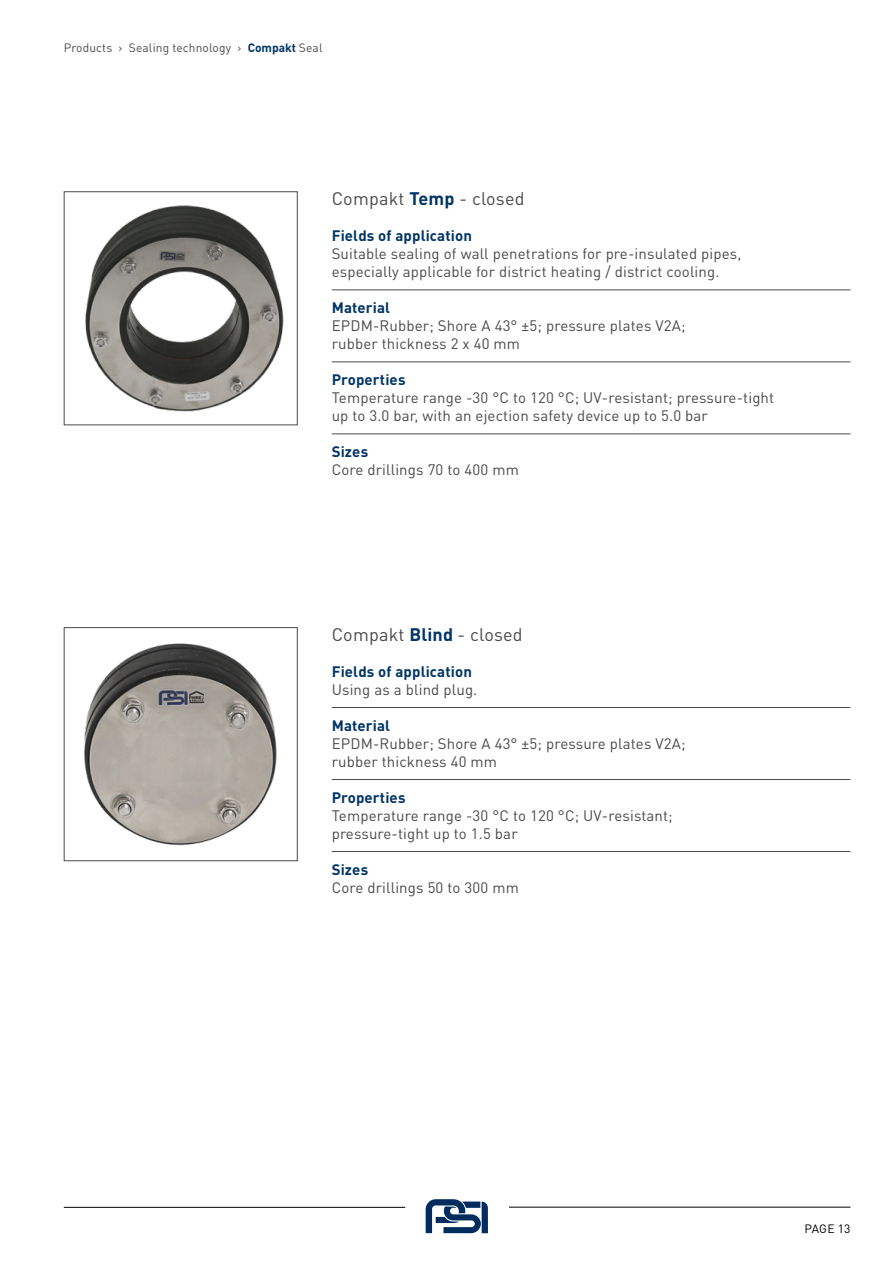
<style>
.page{position:relative;width:893px;height:1263px;background:#fff}
.page>*{position:absolute;margin:0;border:0;box-sizing:border-box;transform-origin:0 0}
.t1{font:18px "DIN Pro";letter-spacing:.01em;color:#4a4a49}
.t2{font:15px/18px "DIN Pro";letter-spacing:.01em;color:#4a4a49}
.t3{font:700 15px "DIN Pro";letter-spacing:.01em;color:#003565}
.t4{font:12px "DIN Pro";letter-spacing:.01em;color:#4a4a49}
.t5{font:12px "DIN Pro";letter-spacing:.01em;color:#000}
.s1{font-weight:700;color:#003565}
</style>
<div class="page">
<img style="left:85px;top:205px;width:199px;height:207px">
<div style="left:64px;top:191px;width:234px;height:234px;border:1px solid #4a4a49"></div>
<img style="left:84px;top:643px;width:193px;height:203px">
<div style="left:64px;top:627px;width:234px;height:234px;border:1px solid #4a4a49"></div>
<svg style="left:426px;top:1199px;width:62px;height:34px"></svg>
<hr style="left:64px;top:1207px;width:341px;height:1px;background:#000">
<hr style="left:509px;top:1207px;width:341px;height:1px;background:#000">
<hr style="left:332px;top:289px;width:518px;height:1px;background:#4a4a49">
<hr style="left:332px;top:361px;width:518px;height:1px;background:#4a4a49">
<hr style="left:332px;top:433px;width:518px;height:1px;background:#4a4a49">
<hr style="left:332px;top:707px;width:518px;height:1px;background:#4a4a49">
<hr style="left:332px;top:779px;width:518px;height:1px;background:#4a4a49">
<hr style="left:332px;top:851px;width:518px;height:1px;background:#4a4a49">
<p class="t4" style="left:64px;top:39px;width:260px">Products › Sealing technology › <span class="s1">Compakt</span> Seal</p>
<p class="t1" style="left:332px;top:186px;width:194px">Compakt <span class="s1">Temp</span> - closed</p>
<p class="t3" style="left:332px;top:225px;width:142px">Fields of application</p>
<p class="t2" style="left:332px;top:244px;width:411px">Suitable sealing of wall penetrations for pre-insulated pipes, especially applicable for district heating / district cooling.</p>
<p class="t3" style="left:332px;top:297px;width:60px">Material</p>
<p class="t2" style="left:332px;top:316px;width:355px">EPDM-Rubber; Shore A 43° ±5; pressure plates V2A; rubber thickness 2 x 40 mm</p>
<p class="t3" style="left:332px;top:369px;width:75px">Properties</p>
<p class="t2" style="left:332px;top:388px;width:444px">Temperature range -30 °C to 120 °C; UV-resistant; pressure-tight up to 3.0 bar, with an ejection safety device up to 5.0 bar</p>
<p class="t3" style="left:332px;top:441px;width:38px">Sizes</p>
<p class="t2" style="left:332px;top:460px;width:189px">Core drillings 70 to 400 mm</p>
<p class="t1" style="left:332px;top:622px;width:192px">Compakt <span class="s1">Blind</span> - closed</p>
<p class="t3" style="left:332px;top:661px;width:142px">Fields of application</p>
<p class="t2" style="left:332px;top:680px;width:147px">Using as a blind plug.</p>
<p class="t3" style="left:332px;top:715px;width:60px">Material</p>
<p class="t2" style="left:332px;top:734px;width:355px">EPDM-Rubber; Shore A 43° ±5; pressure plates V2A; rubber thickness 40 mm</p>
<p class="t3" style="left:332px;top:787px;width:75px">Properties</p>
<p class="t2" style="left:332px;top:806px;width:343px">Temperature range -30 °C to 120 °C; UV-resistant; pressure-tight up to 1.5 bar</p>
<p class="t3" style="left:332px;top:859px;width:38px">Sizes</p>
<p class="t2" style="left:332px;top:878px;width:189px">Core drillings 50 to 300 mm</p>
<p class="t5" style="left:805px;top:1221px;width:47px">PAGE 13</p>
</div>
